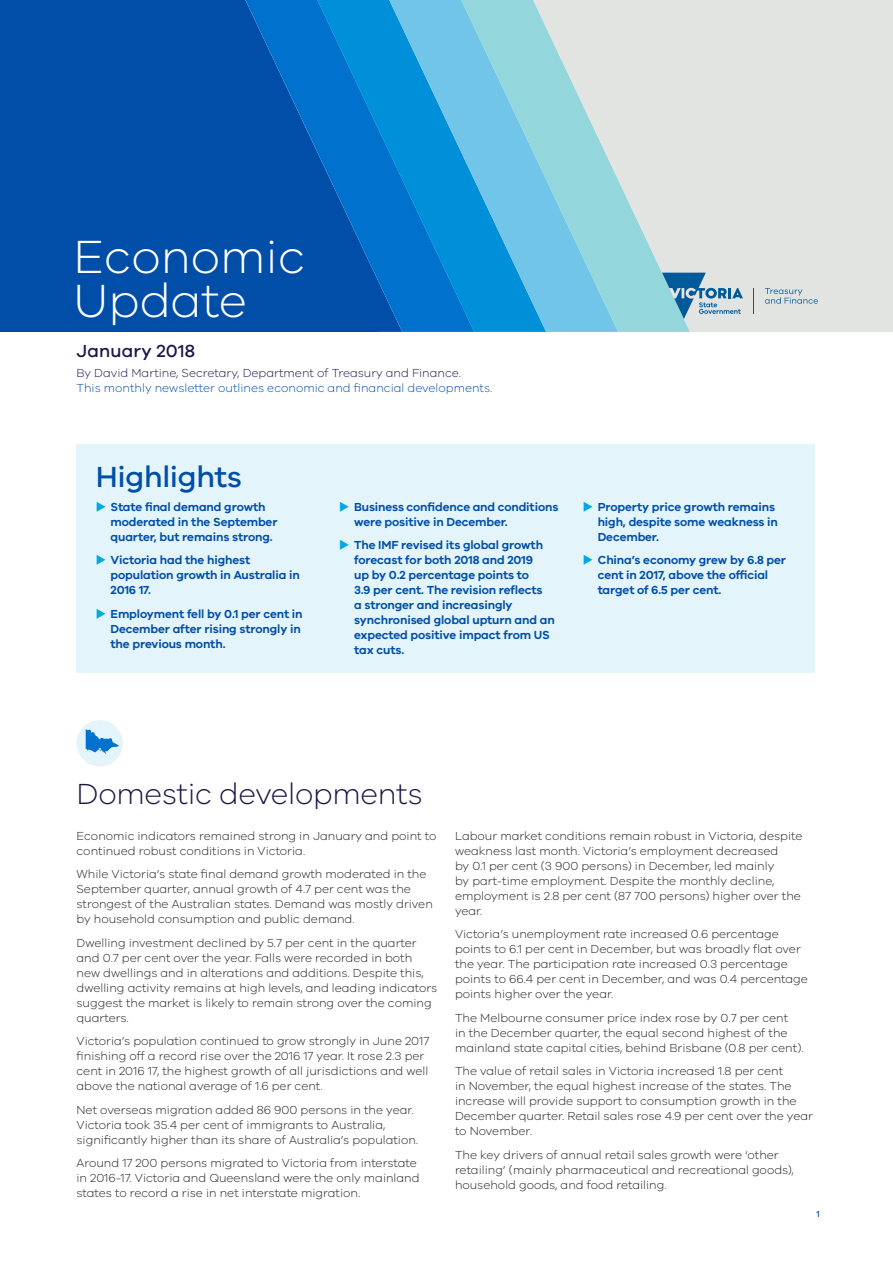
<style>
.page{position:relative;width:893px;height:1263px;background:#fff}
.page>*{position:absolute;margin:0;border:0;box-sizing:border-box;transform-origin:0 0}
.t1{font:300 48px/43.5px "VIC";color:#fff}
.Heading_C{font:300 30px "VIC";letter-spacing:-.01em;color:#201547}
.Heading_B_-_Highligh{font:500 30px "VIC";letter-spacing:-.01em;color:#004ea8}
.t2{font:500 18px "VIC";letter-spacing:.01em;color:#201547}
.Body_Copy{font:300 12px/15px "VIC";color:#231f20}
.Bullets_-_bold_blue{font:600 12px/15px "VIC";letter-spacing:-.01em;color:#004ea8}
.t3{font:300 12px/15px "VIC";color:#004ea8}
.t4{font:500 9px "VIC";color:#004ea8}
.s1{color:#201547}
.s2{color:#00a9e0}
</style>
<div class="page">
<div style="left:0;top:0;width:239px;height:332px;background:#004ea8"></div>
<svg style="left:239px;top:0;width:72px;height:332px;background:#0055af"></svg>
<svg style="left:311px;top:0;width:72px;height:332px;background:#006bc3"></svg>
<svg style="left:383px;top:0;width:72px;height:332px;background:#168fd7"></svg>
<svg style="left:455px;top:0;width:72px;height:332px;background:#50b5e0"></svg>
<svg style="left:527px;top:0;width:366px;height:332px;background:#ccdfe1"></svg>
<svg style="left:662px;top:273px;width:81px;height:46px;background:#8bb3c8"></svg>
<svg style="left:754px;top:288px;width:1px;height:26px"></svg>
<svg style="left:765px;top:288px;width:53px;height:16px"></svg>
<div style="left:77px;top:444px;width:738px;height:229px;background:#e3f4fa"></div>
<div style="left:77px;top:720px;width:46px;height:46px;background:#e3f4fa;border-radius:50%"></div>
<svg style="left:86px;top:729px;width:33px;height:25px"></svg>
<h1 class="t1" style="left:74px;top:234px;width:233px">Economic<br>Update</h1>
<p class="t2" style="left:77px;top:340px;width:120px">January 2018</p>
<p class="t3" style="left:77px;top:365px;width:417px"><span class="s1">By David Martine, Secretary, Department of Treasury and Finance.<br></span>This monthly newsletter outlines economic and financial developments.</p>
<p class="Heading_B_-_Highligh" style="left:96px;top:459px;width:148px">Highlights</p>
<p class="Bullets_-_bold_blue" style="left:111px;top:499px;width:168px;text-indent:-15px"><span class="s2">◆</span> State final demand growth moderated in the September quarter, but remains strong.</p>
<p class="Bullets_-_bold_blue" style="left:111px;top:552px;width:191px;text-indent:-15px"><span class="s2">◆</span> Victoria had the highest population growth in Australia in<br>2016 17.</p>
<p class="Bullets_-_bold_blue" style="left:111px;top:606px;width:194px;text-indent:-15px"><span class="s2">◆</span> Employment fell by 0.1 per cent in<br>December after rising strongly in the previous month.</p>
<p class="Bullets_-_bold_blue" style="left:354px;top:499px;width:206px;text-indent:-15px"><span class="s2">◆</span> Business confidence and conditions were positive in December.</p>
<p class="Bullets_-_bold_blue" style="left:354px;top:537px;width:202px;text-indent:-15px"><span class="s2">◆</span> The IMF revised its global growth forecast for both 2018 and 2019<br>up by 0.2 percentage points to<br>3.9 per cent. The revision reflects<br>a stronger and increasingly synchronised global upturn and an expected positive impact from US tax cuts.</p>
<p class="Bullets_-_bold_blue" style="left:598px;top:499px;width:182px;text-indent:-15px"><span class="s2">◆</span> Property price growth remains high, despite some weakness in<br>December.</p>
<p class="Bullets_-_bold_blue" style="left:598px;top:552px;width:190px;text-indent:-15px"><span class="s2">◆</span> China’s economy grew by 6.8 per cent in 2017, above the official target of 6.5 per cent.</p>
<p class="Heading_C" style="left:77px;top:775px;width:348px">Domestic developments</p>
<p class="Body_Copy" style="left:77px;top:828px;width:361px">Economic indicators remained strong in January and point to continued robust conditions in Victoria.</p>
<p class="Body_Copy" style="left:77px;top:866px;width:358px">While Victoria’s state final demand growth moderated in the September quarter, annual growth of 4.7 per cent was the strongest of the Australian states. Demand was mostly driven by household consumption and public demand.</p>
<p class="Body_Copy" style="left:77px;top:935px;width:362px">Dwelling investment declined by 5.7 per cent in the quarter and 0.7 per cent over the year. Falls were recorded in both new dwellings and in alterations and additions. Despite this, dwelling activity remains at high levels, and leading indicators suggest the market is likely to remain strong over the coming quarters.</p>
<p class="Body_Copy" style="left:77px;top:1033px;width:354px">Victoria’s population continued to grow strongly in June 2017 finishing off a record rise over the 2016 17 year. It rose 2.3 per cent in 2016 17, the highest growth of all jurisdictions and well above the national average of 1.6 per cent.</p>
<p class="Body_Copy" style="left:77px;top:1102px;width:343px">Net overseas migration added 86 900 persons in the year.<br>Victoria took 35.4 per cent of immigrants to Australia, significantly higher than its share of Australia’s population.</p>
<p class="Body_Copy" style="left:77px;top:1155px;width:345px">Around 17 200 persons migrated to Victoria from interstate in 2016-17. Victoria and Queensland were the only mainland states to record a rise in net interstate migration.</p>
<p class="Body_Copy" style="left:455px;top:828px;width:349px">Labour market conditions remain robust in Victoria, despite weakness last month. Victoria’s employment decreased<br>by 0.1 per cent (3 900 persons) in December, led mainly<br>by part‑time employment. Despite the monthly decline, employment is 2.8 per cent (87 700 persons) higher over the year.</p>
<p class="Body_Copy" style="left:455px;top:926px;width:354px">Victoria’s unemployment rate increased 0.6 percentage points to 6.1 per cent in December, but was broadly flat over the year. The participation rate increased 0.3 percentage points to 66.4 per cent in December, and was 0.4 percentage points higher over the year.</p>
<p class="Body_Copy" style="left:455px;top:1010px;width:350px">The Melbourne consumer price index rose by 0.7 per cent<br>in the December quarter, the equal second highest of the mainland state capital cities, behind Brisbane (0.8 per cent).</p>
<p class="Body_Copy" style="left:455px;top:1063px;width:360px">The value of retail sales in Victoria increased 1.8 per cent<br>in November, the equal highest increase of the states. The increase will provide support to consumption growth in the December quarter. Retail sales rose 4.9 per cent over the year to November.</p>
<p class="Body_Copy" style="left:455px;top:1147px;width:340px">The key drivers of annual retail sales growth were ‘other retailing’ (mainly pharmaceutical and recreational goods), household goods, and food retailing.</p>
<p class="t4" style="left:816px;top:1208px;width:5px">1</p>
</div>
